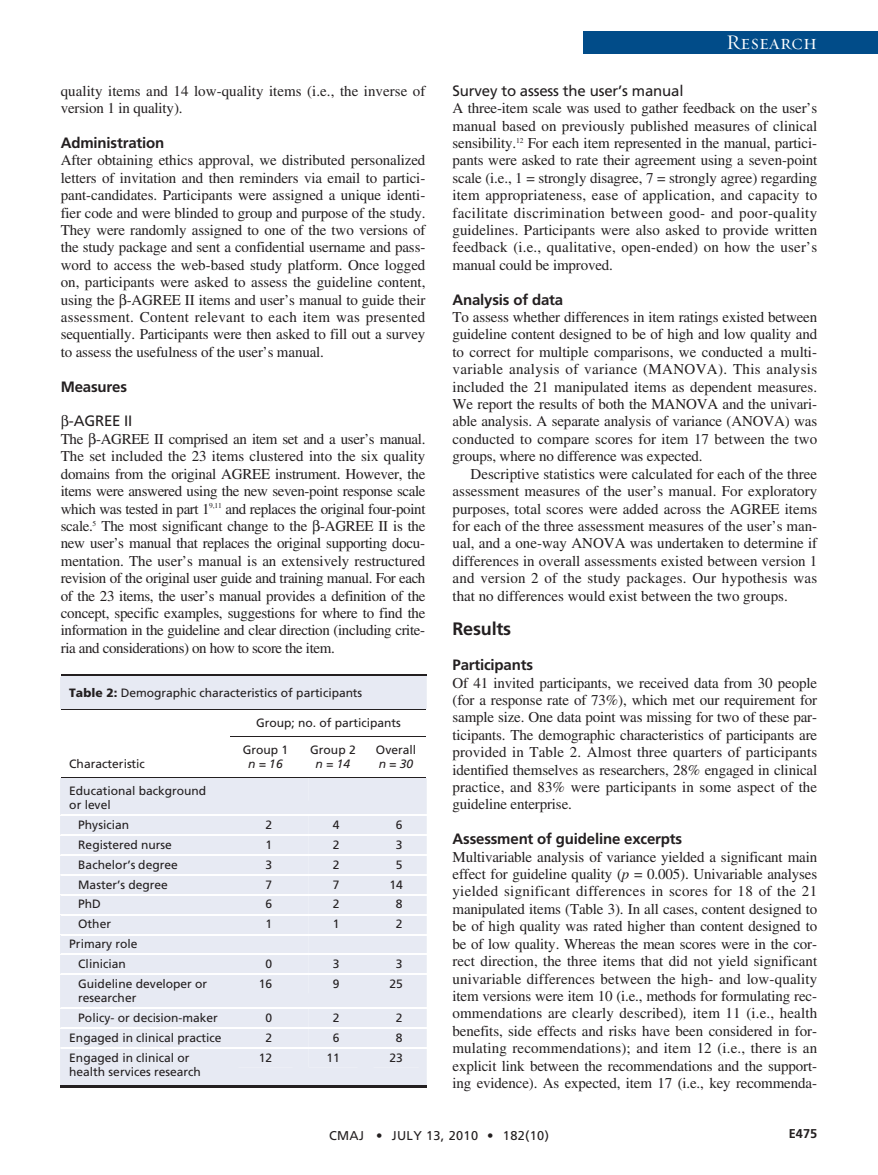
<style>
.page{position:relative;width:878px;height:1175px;background:#fff}
.page>*{position:absolute;margin:0;border:0;box-sizing:border-box;transform-origin:0 0}
.t1{font:21px "Requiem Display HTF Small Caps";letter-spacing:.005em;color:#fff}
.t2{font:700 18px "Frutiger";letter-spacing:-.01em;color:#231f20}
.t3{font:15px/17.4px "Times";letter-spacing:-.01em;color:#231f20;text-align:justify}
.t4{font:700 15px "Frutiger";letter-spacing:-.01em;color:#231f20}
.t5{font:15px "Frutiger";letter-spacing:-.01em;color:#231f20}
.t6{font:12.75px "Frutiger";letter-spacing:.025em;color:#231f20}
.t7{font:700 12.75px "Frutiger";color:#231f20}
.t8{font:12px/14.2px "Frutiger";color:#231f20}
.t9{font:italic 12px "Frutiger";color:#231f20}
.s1{font-weight:900}
.s2{font-style:italic}
</style>
<div class="page">
<div style="left:583px;top:32px;width:295px;height:22px;background:#014c89"></div>
<hr style="left:61px;top:674px;width:365px;height:2px;background:#231f20">
<hr style="left:61px;top:676px;width:365px;height:1px;background:#e7eaf3">
<div style="left:60px;top:677px;width:367px;height:33px;background:#e7eaf3"></div>
<hr style="left:230px;top:709px;width:196px;height:1px;background:#231f20">
<hr style="left:230px;top:736px;width:70px;height:1px;background:#231f20">
<hr style="left:301px;top:736px;width:64px;height:1px;background:#231f20">
<hr style="left:365px;top:736px;width:61px;height:1px;background:#231f20">
<svg style="left:60px;top:777px;width:367px;height:310px;background:#e7e9f2"></svg>
<hr style="left:366px;top:1085px;width:61px;height:2px;background:#231f20">
<p class="t3" style="left:61px;top:84px;width:366px">quality items and 14 low-quality items (i.e., the inverse of version 1 in quality).</p>
<p class="t4" style="left:61px;top:137px;width:105px">Administration</p>
<p class="t3" style="left:61px;top:153px;width:366px">After obtaining ethics approval, we distributed personalized letters of invitation and then reminders via email to partici&shy;pant-candidates. Participants were assigned a unique identi&shy;fier code and were blinded to group and purpose of the study.<br>They were randomly assigned to one of the two versions of the study package and sent a confidential username and pass&shy;word to access the web-based study platform. Once logged on, participants were asked to assess the guideline content, using the -AGREE II items and user’s manual to guide their assessment. Content relevant to each item was presented sequentially. Participants were then asked to fill out a survey to assess the usefulness of the user’s manual.</p>
<p class="t4" style="left:61px;top:380px;width:68px">Measures</p>
<p class="t5" style="left:69px;top:415px;width:65px">-AGREE II</p>
<p class="t3" style="left:61px;top:432px;width:366px">The -AGREE II comprised an item set and a user’s manual.<br>The set included the 23 items clustered into the six quality domains from the original AGREE instrument. However, the items were answered using the new seven-point response scale which was tested in part 1<sup>9,11</sup> and replaces the original four-point scale.<sup>5</sup> The most significant change to the -AGREE II is the new user’s manual that replaces the original supporting docu&shy;mentation. The user’s manual is an extensively restructured revision of the original user guide and training manual. For each of the 23 items, the user’s manual provides a definition of the concept, specific examples, suggestions for where to find the information in the guideline and clear direction (including crite&shy;ria and considerations) on how to score the item.</p>
<p class="t8" style="left:69px;top:687px;width:294px"><span class="s1">Table 2:</span> Demographic characteristics of participants</p>
<p class="t8" style="left:256px;top:716px;width:146px">Group; no. of participants</p>
<p class="t8" style="left:69px;top:758px;width:77px">Characteristic</p>
<p class="t8" style="left:376px;top:743px;width:42px">Overall</p>
<p class="t9" style="left:378px;top:759px;width:36px">n=30</p>
<p class="t8" style="left:243px;top:743px;width:47px">Group 1</p>
<p class="t9" style="left:248px;top:759px;width:36px">n=16</p>
<p class="t8" style="left:310px;top:743px;width:47px">Group 2</p>
<p class="t9" style="left:315px;top:759px;width:36px">n=14</p>
<p class="t8" style="left:69px;top:785px;width:138px">Educational background or level</p>
<p class="t8" style="left:78px;top:818px;width:53px">Physician</p>
<p class="t8" style="left:265px;top:818px;width:8px">2</p>
<p class="t8" style="left:333px;top:818px;width:8px">4</p>
<p class="t8" style="left:396px;top:818px;width:8px">6</p>
<p class="t8" style="left:78px;top:838px;width:95px">Registered nurse</p>
<p class="t8" style="left:265px;top:838px;width:8px">1</p>
<p class="t8" style="left:333px;top:838px;width:8px">2</p>
<p class="t8" style="left:396px;top:838px;width:8px">3</p>
<p class="t8" style="left:78px;top:858px;width:101px">Bachelor’s degree</p>
<p class="t8" style="left:265px;top:858px;width:8px">3</p>
<p class="t8" style="left:333px;top:858px;width:8px">2</p>
<p class="t8" style="left:396px;top:858px;width:8px">5</p>
<p class="t8" style="left:78px;top:878px;width:91px">Master’s degree</p>
<p class="t8" style="left:265px;top:878px;width:8px">7</p>
<p class="t8" style="left:333px;top:878px;width:8px">7</p>
<p class="t8" style="left:389px;top:878px;width:15px">14</p>
<p class="t8" style="left:78px;top:898px;width:24px">PhD</p>
<p class="t8" style="left:265px;top:898px;width:8px">6</p>
<p class="t8" style="left:333px;top:898px;width:8px">2</p>
<p class="t8" style="left:396px;top:898px;width:8px">8</p>
<p class="t8" style="left:78px;top:917px;width:34px">Other</p>
<p class="t8" style="left:265px;top:917px;width:8px">1</p>
<p class="t8" style="left:333px;top:917px;width:8px">1</p>
<p class="t8" style="left:396px;top:917px;width:8px">2</p>
<p class="t8" style="left:69px;top:935px;width:70px;line-height:19.8px;text-align:center">Primary role<br>Clinician</p>
<p class="t8" style="left:265px;top:957px;width:8px">0</p>
<p class="t8" style="left:333px;top:957px;width:8px">3</p>
<p class="t8" style="left:396px;top:957px;width:8px">3</p>
<p class="t8" style="left:78px;top:977px;width:130px">Guideline developer or researcher</p>
<p class="t8" style="left:259px;top:977px;width:15px">16</p>
<p class="t8" style="left:333px;top:977px;width:8px">9</p>
<p class="t8" style="left:389px;top:977px;width:15px">25</p>
<p class="t8" style="left:78px;top:1011px;width:141px">Policy- or decision-maker</p>
<p class="t8" style="left:265px;top:1011px;width:8px">0</p>
<p class="t8" style="left:333px;top:1011px;width:8px">2</p>
<p class="t8" style="left:396px;top:1011px;width:8px">2</p>
<p class="t8" style="left:69px;top:1031px;width:154px">Engaged in clinical practice</p>
<p class="t8" style="left:265px;top:1031px;width:8px">2</p>
<p class="t8" style="left:333px;top:1031px;width:8px">6</p>
<p class="t8" style="left:396px;top:1031px;width:8px">8</p>
<p class="t8" style="left:69px;top:1051px;width:133px">Engaged in clinical or health services research</p>
<p class="t8" style="left:259px;top:1051px;width:15px">12</p>
<p class="t8" style="left:326px;top:1051px;width:15px">11</p>
<p class="t8" style="left:389px;top:1051px;width:15px">23</p>
<h1 class="t1" style="left:726px;top:30px;width:92px">Research</h1>
<p class="t5" style="left:452px;top:84px;width:232px">Survey to assess the user’s manual</p>
<p class="t3" style="left:452px;top:101px;width:366px">A three-item scale was used to gather feedback on the user’s manual based on previously published measures of clinical sensibility.<sup>12</sup> For each item represented in the manual, partici&shy;pants were asked to rate their agreement using a seven-point scale (i.e., 1 = strongly disagree, 7 = strongly agree) regarding item appropriateness, ease of application, and capacity to facilitate discrimination between good- and poor-quality guidelines. Participants were also asked to provide written feedback (i.e., qualitative, open-ended) on how the user’s manual could be improved.</p>
<p class="t4" style="left:452px;top:293px;width:112px">Analysis of data</p>
<p class="t3" style="left:452px;top:310px;width:366px">To assess whether differences in item ratings existed between guideline content designed to be of high and low quality and to correct for multiple comparisons, we conducted a multi&shy;variable analysis of variance (MANOVA). This analysis included the 21 manipulated items as dependent measures.<br>We report the results of both the MANOVA and the univari&shy;able analysis. A separate analysis of variance (ANOVA) was conducted to compare scores for item 17 between the two groups, where no difference was expected.</p>
<p class="t3" style="left:452px;top:466px;width:366px;text-indent:18px">Descriptive statistics were calculated for each of the three assessment measures of the user’s manual. For exploratory purposes, total scores were added across the AGREE items for each of the three assessment measures of the user’s man&shy;ual, and a one-way ANOVA was undertaken to determine if differences in overall assessments existed between version 1 and version 2 of the study packages. Our hypothesis was that no differences would exist between the two groups.</p>
<p class="t2" style="left:452px;top:622px;width:60px">Results</p>
<p class="t4" style="left:452px;top:659px;width:82px">Participants</p>
<p class="t3" style="left:452px;top:675px;width:366px">Of 41 invited participants, we received data from 30 people (for a response rate of 73%), which met our requirement for sample size. One data point was missing for two of these par&shy;ticipants. The demographic characteristics of participants are provided in Table 2. Almost three quarters of participants identified themselves as researchers, 28% engaged in clinical practice, and 83% were participants in some aspect of the guideline enterprise.</p>
<p class="t4" style="left:452px;top:833px;width:231px">Assessment of guideline excerpts</p>
<p class="t3" style="left:452px;top:849px;width:366px">Multivariable analysis of variance yielded a significant main effect for guideline quality (<span class="s2">p</span> = 0.005). Univariable analyses yielded significant differences in scores for 18 of the 21 manipulated items (Table 3). In all cases, content designed to be of high quality was rated higher than content designed to be of low quality. Whereas the mean scores were in the cor&shy;rect direction, the three items that did not yield significant univariable differences between the high- and low-quality item versions were item 10 (i.e., methods for formulating rec&shy;ommendations are clearly described)<span class="s2">,</span> item 11 (i.e., health benefits, side effects and risks have been considered in for&shy;mulating recommendations); and item 12 (i.e., there is an explicit link between the recommendations and the support&shy;ing evidence). As expected, item 17 (i.e., key recommenda-</p>
<p class="t6" style="left:329px;top:1130px;width:221px">CMAJ • JULY 13, 2010 • 182(10)</p>
<p class="t7" style="left:788px;top:1128px;width:30px">E475</p>
</div>
